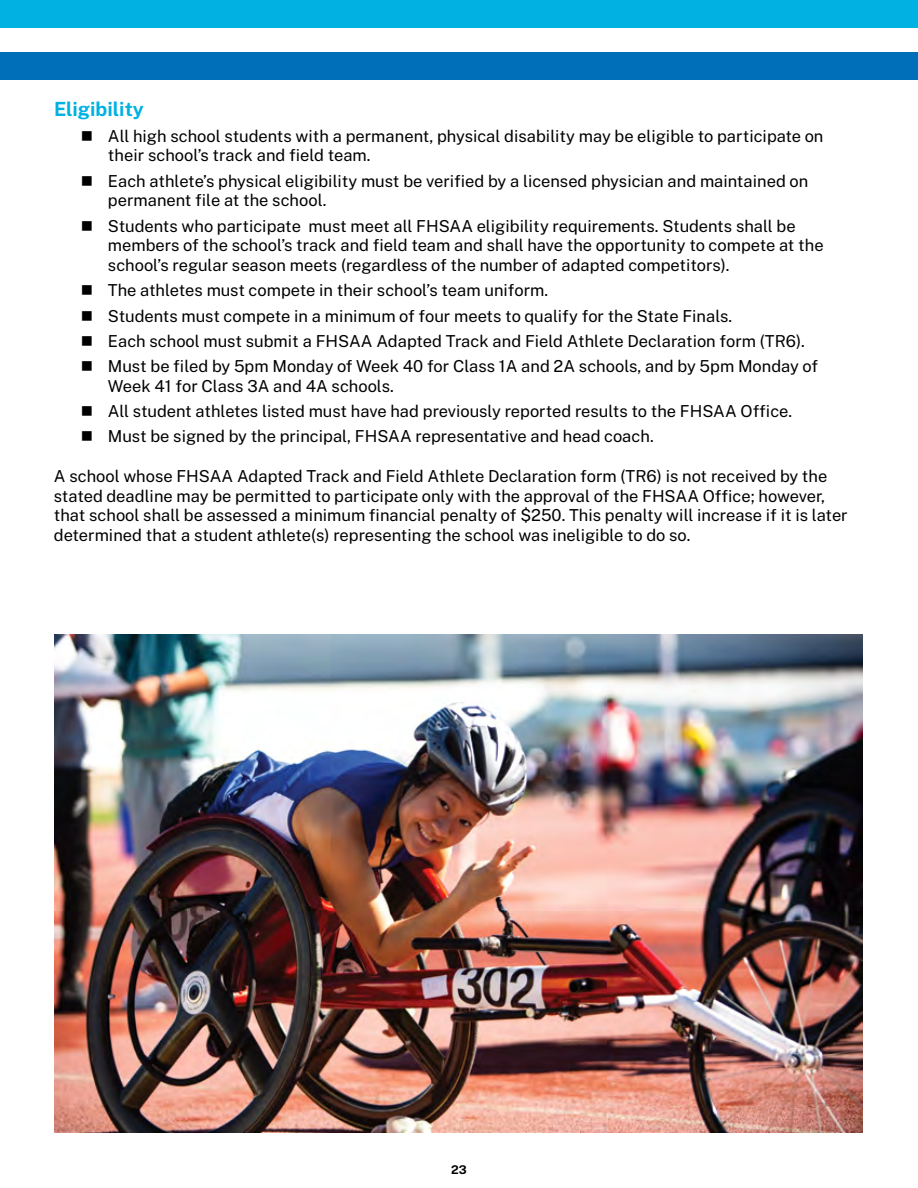
<style>
.page{position:relative;width:918px;height:1188px;background:#fff}
.page>*{position:absolute;margin:0;border:0;box-sizing:border-box;transform-origin:0 0}
.t1{font:700 19.5px "Public Sans";color:#00b1e1}
.t2{font:16.5px/19.8px "Public Sans";color:#000}
.t3{font:700 12px "Public Sans";color:#000}
</style>
<div class="page">
<div style="left:0;top:52px;width:918px;height:28px;background:#006fba"></div>
<img style="left:54px;top:634px;width:809px;height:498px">
<div style="left:0;top:0;width:918px;height:27px;background:#00b1e1"></div>
<p class="t1" style="left:54px;top:95px;width:91px">Eligibility</p>
<p class="t2" style="left:108px;top:125px;width:717px">All high school students with a permanent, physical disability may be eligible to participate on their school’s track and field team.</p>
<p class="t2" style="left:108px;top:170px;width:702px">Each athlete’s physical eligibility must be verified by a licensed physician and maintained on permanent file at the school.</p>
<p class="t2" style="left:108px;top:215px;width:717px">Students who participate must meet all FHSAA eligibility requirements. Students shall be members of the school’s track and field team and shall have the opportunity to compete at the school’s regular season meets (regardless of the number of adapted competitors).</p>
<p class="t2" style="left:108px;top:277px;width:712px;line-height:25.2px">The athletes must compete in their school’s team uniform.<br>Students must compete in a minimum of four meets to qualify for the State Finals.<br>Each school must submit a FHSAA Adapted Track and Field Athlete Declaration form (TR6).<br>Must be filed by 5pm Monday of Week 40 for Class 1A and 2A schools, and by 5pm Monday of</p>
<p class="t2" style="left:108px;top:372px;width:686px;line-height:25.2px">Week 41 for Class 3A and 4A schools.<br>All student athletes listed must have had previously reported results to the FHSAA Office.<br>Must be signed by the principal, FHSAA representative and head coach.</p>
<p class="t2" style="left:54px;top:465px;width:795px">A school whose FHSAA Adapted Track and Field Athlete Declaration form (TR6) is not received by the stated deadline may be permitted to participate only with the approval of the FHSAA Office; however, that school shall be assessed a minimum financial penalty of $250. This penalty will increase if it is later determined that a student athlete(s) representing the school was ineligible to do so.</p>
<p class="t3" style="left:451px;top:1161px;width:17px">23</p>
</div>
